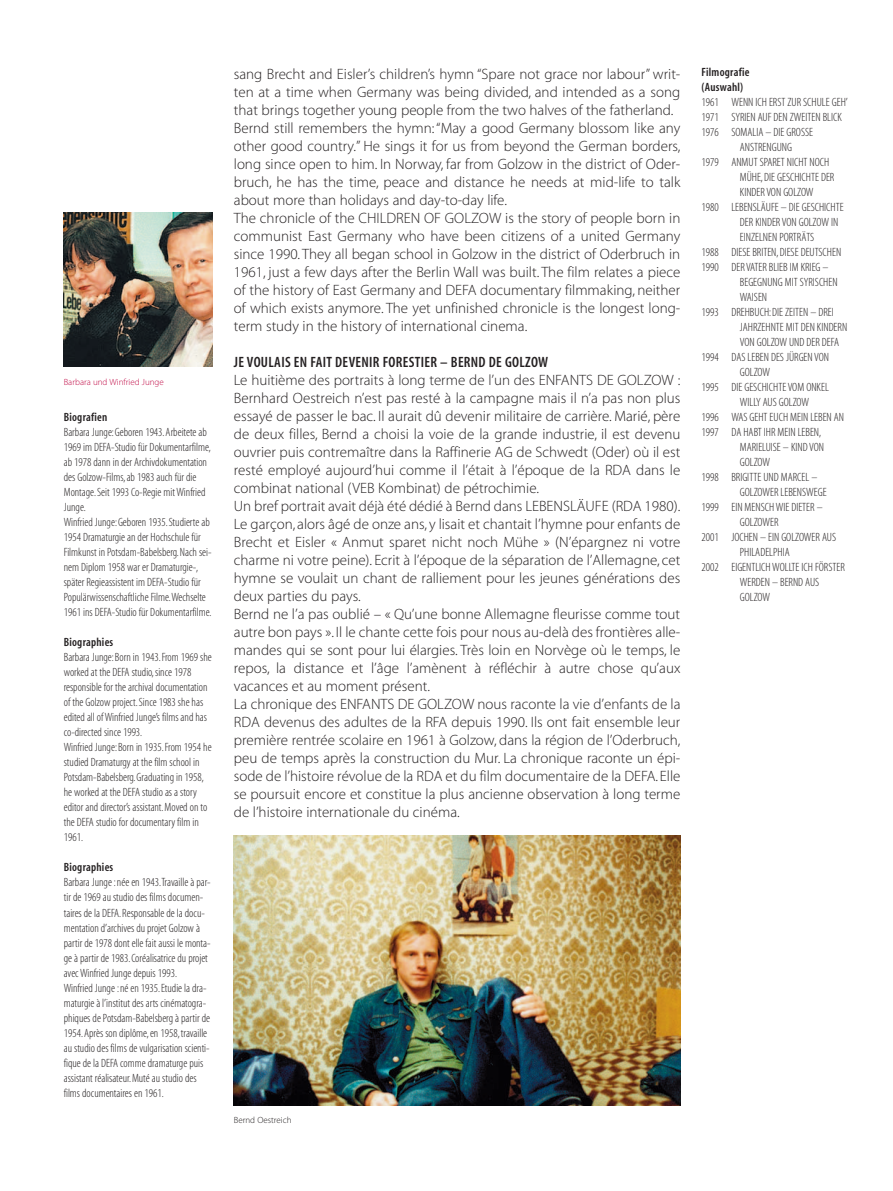
<style>
.page{position:relative;width:893px;height:1191px;background:#fff}
.page>*{position:absolute;margin:0;border:0;box-sizing:border-box;transform-origin:0 0}
.t1{font:15px/18px "Myriad MM 215 600";color:#231f20}
.t2{font:15px "Myriad MM 565 300";letter-spacing:.02em;color:#231f20}
.t3{font:12px/15px "Myriad MM 215 300";color:#231f20}
.t4{font:12px/15px "Myriad MM 565 300";letter-spacing:.02em;color:#231f20}
.t5{font:9px "Myriad MM 215 600";color:#c00844}
.t6{font:9px "Myriad MM 215 600";color:#231f20}
</style>
<div class="page">
<img style="left:64px;top:213px;width:149px;height:154px">
<img style="left:234px;top:835px;width:446px;height:270px">
<p class="t5" style="left:64px;top:378px;width:102px">Barbara und Winfried Junge</p>
<p class="t4" style="left:64px;top:411px;width:45px">Biografien</p>
<p class="t3" style="left:64px;top:426px;width:149px">Barbara Junge:Geboren 1943.Arbeitete ab 1969 im DEFA-Studio für Dokumentarfilme, ab 1978 dann in der Archivdokumentation des Golzow-Films,ab 1983 auch für die Montage.Seit 1993 Co-Regie mit Winfried Junge.<br>Winfried Junge:Geboren 1935.Studierte ab 1954 Dramaturgie an der Hochschule für Filmkunst in Potsdam-Babelsberg.Nach sei&shy;nem Diplom 1958 war er Dramaturgie-, später Regieassistent im DEFA-Studio für Populärwissenschaftliche Filme.Wechselte 1961 ins DEFA-Studio für Dokumentarfilme.</p>
<p class="t4" style="left:64px;top:636px;width:51px">Biographies</p>
<p class="t3" style="left:64px;top:651px;width:150px">Barbara Junge:Born in 1943.From 1969 she worked at the DEFA studio,since 1978 responsible for the archival documentation of the Golzow project.Since 1983 she has edited all of Winfried Junge’s films and has co-directed since 1993.<br>Winfried Junge:Born in 1935.From 1954 he studied Dramaturgy at the film school in Potsdam-Babelsberg.Graduating in 1958, he worked at the DEFA studio as a story editor and director’s assistant.Moved on to the DEFA studio for documentary film in 1961.</p>
<p class="t4" style="left:64px;top:861px;width:51px">Biographies</p>
<p class="t3" style="left:64px;top:876px;width:149px">Barbara Junge :née en 1943.Travaille à par&shy;tir de 1969 au studio des films documen&shy;taires de la DEFA.Responsable de la docu&shy;mentation d’archives du projet Golzow à partir de 1978 dont elle fait aussi le monta&shy;ge à partir de 1983.Coréalisatrice du projet avec Winfried Junge depuis 1993.<br>Winfried Junge :né en 1935.Etudie la dra&shy;maturgie à l’institut des arts cinématogra&shy;phiques de Potsdam-Babelsberg à partir de 1954.Après son diplôme,en 1958,travaille au studio des films de vulgarisation scienti&shy;fique de la DEFA comme dramaturge puis assistant réalisateur.Muté au studio des films documentaires en 1961.</p>
<p class="t1" style="left:234px;top:66px;width:448px">sang Brecht and Eisler’s children’s hymn “Spare not grace nor labour” writ&shy;ten at a time when Germany was being divided, and intended as a song that brings together young people from the two halves of the fatherland.<br>Bernd still remembers the hymn: “May a good Germany blossom like any other good country.” He sings it for us from beyond the German borders, long since open to him. In Norway, far from Golzow in the district of Oder&shy;bruch, he has the time, peace and distance he needs at mid-life to talk about more than holidays and day-to-day life.<br>The chronicle of the CHILDREN OF GOLZOW is the story of people born in communist East Germany who have been citizens of a united Germany since 1990. They all began school in Golzow in the district of Oderbruch in 1961, just a few days after the Berlin Wall was built. The film relates a piece of the history of East Germany and DEFA documentary filmmaking, neither of which exists anymore. The yet unfinished chronicle is the longest long&shy;term study in the history of international cinema.</p>
<p class="t2" style="left:234px;top:356px;width:316px">JE VOULAIS EN FAIT DEVENIR FORESTIER – BERND DE GOLZOW</p>
<p class="t1" style="left:234px;top:372px;width:448px">Le huitième des portraits à long terme de l’un des ENFANTS DE GOLZOW :<br>Bernhard Oestreich n’est pas resté à la campagne mais il n’a pas non plus essayé de passer le bac. Il aurait dû devenir militaire de carrière. Marié, père de deux filles, Bernd a choisi la voie de la grande industrie, il est devenu ouvrier puis contremaître dans la Raffinerie AG de Schwedt (Oder) où il est resté employé aujourd’hui comme il l’était à l’époque de la RDA dans le combinat national (VEB Kombinat) de pétrochimie.<br>Un bref portrait avait déjà été dédié à Bernd dans LEBENSLÄUFE (RDA 1980).<br>Le garçon, alors âgé de onze ans, y lisait et chantait l’hymne pour enfants de Brecht et Eisler « Anmut sparet nicht noch Mühe » (N’épargnez ni votre charme ni votre peine). Ecrit à l’époque de la séparation de l’Allemagne, cet hymne se voulait un chant de ralliement pour les jeunes générations des deux parties du pays.<br>Bernd ne l’a pas oublié – « Qu’une bonne Allemagne fleurisse comme tout autre bon pays ». Il le chante cette fois pour nous au-delà des frontières alle&shy;mandes qui se sont pour lui élargies. Très loin en Norvège où le temps, le repos, la distance et l’âge l’amènent à réfléchir à autre chose qu’aux vacances et au moment présent.<br>La chronique des ENFANTS DE GOLZOW nous raconte la vie d’enfants de la RDA devenus des adultes de la RFA depuis 1990. Ils ont fait ensemble leur première rentrée scolaire en 1961 à Golzow, dans la région de l’Oderbruch, peu de temps après la construction du Mur. La chronique raconte un épi&shy;sode de l’histoire révolue de la RDA et du film documentaire de la DEFA. Elle se poursuit encore et constitue la plus ancienne observation à long terme de l’histoire internationale du cinéma.</p>
<p class="t4" style="left:702px;top:65px;width:49px">Filmografie (Auswahl)</p>
<p class="t3" style="left:702px;top:95px;width:148px">1961 WENN ICH ERST ZUR SCHULE GEH’</p>
<p class="t3" style="left:702px;top:110px;width:142px">1971 SYRIEN AUF DEN ZWEITEN BLICK</p>
<p class="t3" style="left:702px;top:125px;width:113px">1976 SOMALIA – DIE GROSSE</p>
<p class="t3" style="left:740px;top:140px;width:54px">ANSTRENGUNG</p>
<p class="t3" style="left:702px;top:155px;width:129px">1979 ANMUT SPARET NICHT NOCH</p>
<p class="t3" style="left:740px;top:170px;width:96px">MÜHE,DIE GESCHICHTE DER</p>
<p class="t3" style="left:740px;top:185px;width:75px">KINDER VON GOLZOW</p>
<p class="t3" style="left:702px;top:200px;width:144px">1980 LEBENSLÄUFE – DIE GESCHICHTE</p>
<p class="t3" style="left:740px;top:215px;width:100px">DER KINDER VON GOLZOW IN</p>
<p class="t3" style="left:740px;top:230px;width:76px">EINZELNEN PORTRÄTS</p>
<p class="t3" style="left:702px;top:245px;width:141px">1988 DIESE BRITEN,DIESE DEUTSCHEN</p>
<p class="t3" style="left:702px;top:260px;width:128px">1990 DER VATER BLIEB IM KRIEG –</p>
<p class="t3" style="left:740px;top:275px;width:99px">BEGEGNUNG MIT SYRISCHEN</p>
<p class="t3" style="left:740px;top:290px;width:29px">WAISEN</p>
<p class="t3" style="left:702px;top:305px;width:134px">1993 DREHBUCH:DIE ZEITEN – DREI</p>
<p class="t3" style="left:740px;top:320px;width:109px">JAHRZEHNTE MIT DEN KINDERN</p>
<p class="t3" style="left:740px;top:335px;width:101px">VON GOLZOW UND DER DEFA</p>
<p class="t3" style="left:702px;top:350px;width:129px">1994 DAS LEBEN DES JÜRGEN VON</p>
<p class="t3" style="left:740px;top:365px;width:32px">GOLZOW</p>
<p class="t3" style="left:702px;top:380px;width:129px">1995 DIE GESCHICHTE VOM ONKEL</p>
<p class="t3" style="left:740px;top:395px;width:71px">WILLY AUS GOLZOW</p>
<p class="t3" style="left:702px;top:410px;width:144px">1996 WAS GEHT EUCH MEIN LEBEN AN</p>
<p class="t3" style="left:702px;top:425px;width:121px">1997 DA HABT IHR MEIN LEBEN,</p>
<p class="t3" style="left:740px;top:440px;width:86px">MARIELUISE – KIND VON</p>
<p class="t3" style="left:740px;top:455px;width:32px">GOLZOW</p>
<p class="t3" style="left:702px;top:470px;width:117px">1998 BRIGITTE UND MARCEL –</p>
<p class="t3" style="left:740px;top:485px;width:88px">GOLZOWER LEBENSWEGE</p>
<p class="t3" style="left:702px;top:500px;width:123px">1999 EIN MENSCH WIE DIETER –</p>
<p class="t3" style="left:740px;top:515px;width:40px">GOLZOWER</p>
<p class="t3" style="left:702px;top:530px;width:136px">2001 JOCHEN – EIN GOLZOWER AUS</p>
<p class="t3" style="left:740px;top:545px;width:51px">PHILADELPHIA</p>
<p class="t3" style="left:702px;top:560px;width:145px">2002 EIGENTLICH WOLLTE ICH FÖRSTER</p>
<p class="t3" style="left:740px;top:575px;width:81px">WERDEN – BERND AUS</p>
<p class="t3" style="left:740px;top:590px;width:32px">GOLZOW</p>
<p class="t6" style="left:234px;top:1116px;width:59px">Bernd Oestreich</p>
</div>
